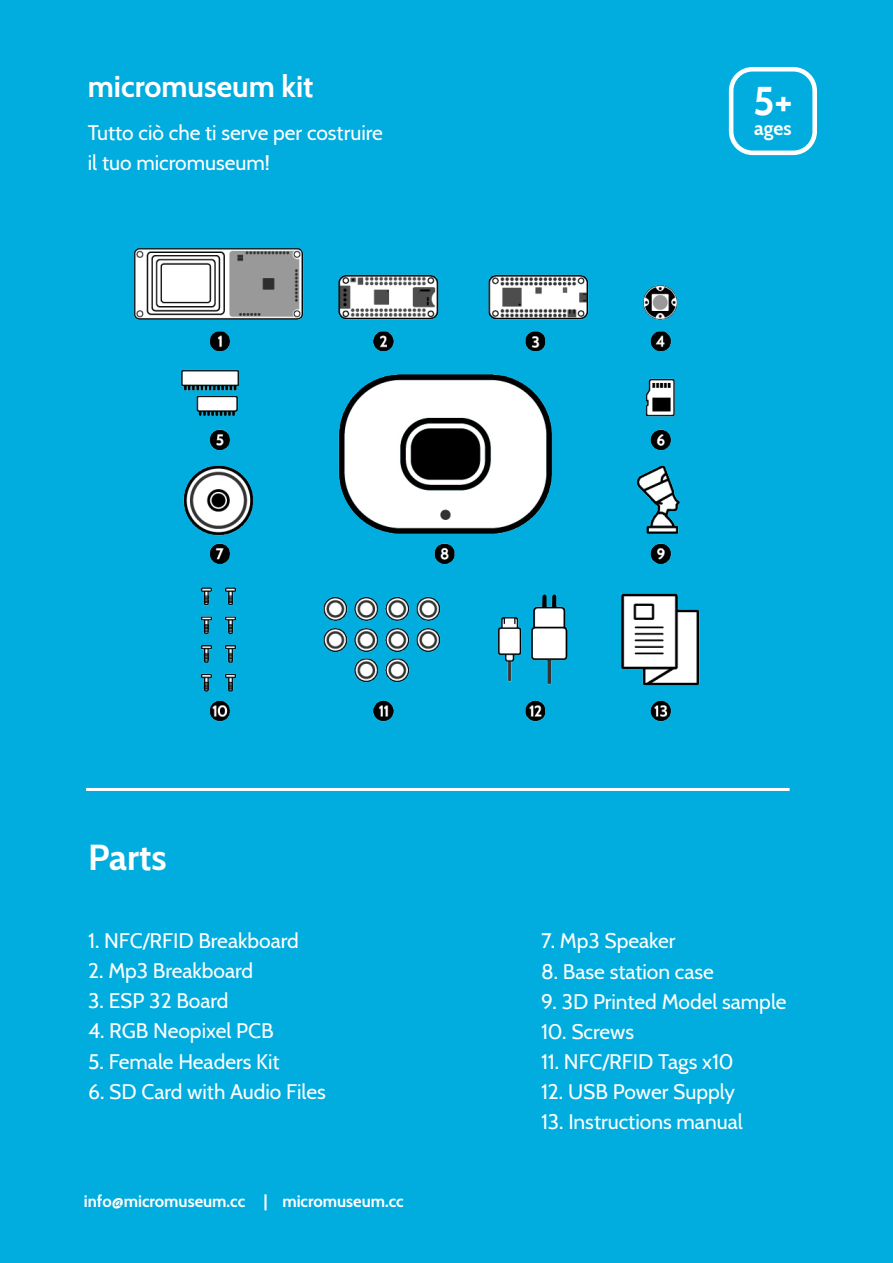
<style>
.page{position:relative;width:893px;height:1263px;background:#00adde}
.page>*{position:absolute;margin:0;border:0;box-sizing:border-box;transform-origin:0 0}
.t1{font:700 40.05px "Cabin";color:#fff}
.t2{font:700 36px "Cabin";color:#fff}
.t3{font:700 30px "Cabin";color:#fff}
.t4{font:21px/30px "Cabin";color:#fff}
.t5{font:700 19.35px "Cabin";color:#fff}
.t6{font:700 16.5px "Cabin";color:#fff}
</style>
<div class="page">
<hr style="left:86px;top:788px;width:704px;height:3px;background:#fff">
<div style="left:729px;top:67px;width:88px;height:88px;border:5px solid #fff;border-radius:22px"></div>
<img style="left:118px;top:225px;width:598px;height:520px">
<h3 class="t3" style="left:88px;top:63px;width:227px">micromuseum kit</h3>
<p class="t4" style="left:88px;top:116px;width:297px">Tutto ciò che ti serve per costruire il tuo micromuseum!</p>
<h1 class="t1" style="left:753px;top:69px;width:41px">5+</h1>
<p class="t5" style="left:754px;top:113px;width:39px">ages</p>
<h2 class="t2" style="left:88px;top:829px;width:80px">Parts</h2>
<p class="t4" style="left:88px;top:925px;width:212px">1. NFC/RFID Breakboard</p>
<p class="t4" style="left:88px;top:955px;width:167px">2. Mp3 Breakboard</p>
<p class="t4" style="left:88px;top:985px;width:142px">3. ESP 32 Board</p>
<p class="t4" style="left:88px;top:1015px;width:187px">4. RGB Neopixel PCB</p>
<p class="t4" style="left:88px;top:1045px;width:193px">5. Female Headers Kit</p>
<p class="t4" style="left:88px;top:1075px;width:239px">6. SD Card with Audio Files</p>
<p class="t6" style="left:84px;top:1188px;width:321px">info@micromuseum.cc | micromuseum.cc</p>
<p class="t4" style="left:541px;top:925px;width:136px">7. Mp3 Speaker</p>
<p class="t4" style="left:541px;top:955px;width:174px">8. Base station case</p>
<p class="t4" style="left:541px;top:985px;width:247px">9. 3D Printed Model sample</p>
<p class="t4" style="left:541px;top:1015px;width:95px">10. Screws</p>
<p class="t4" style="left:541px;top:1045px;width:194px">11. NFC/RFID Tags x10</p>
<p class="t4" style="left:541px;top:1075px;width:196px">12. USB Power Supply</p>
<p class="t4" style="left:541px;top:1105px;width:203px">13. Instructions manual</p>
</div>
